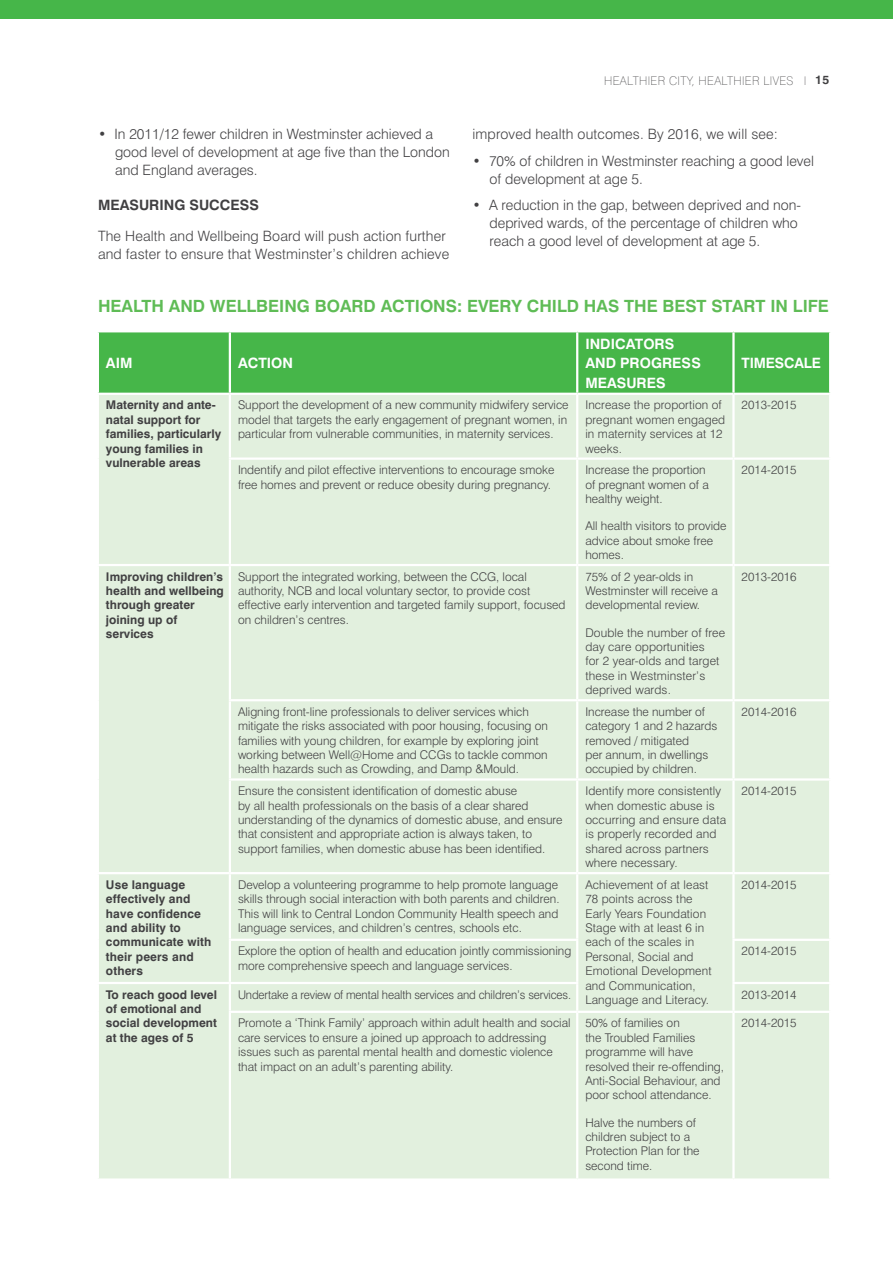
<style>
.page{position:relative;width:893px;height:1263px;background:#fff}
.page>*{position:absolute;margin:0;border:0;box-sizing:border-box;transform-origin:0 0}
.t1{font:700 16.8px "Swiss 721 BT";letter-spacing:.065em;color:#5fbc56}
.t2{font:700 16.8px "Swiss 721 BT";letter-spacing:.125em;color:#5fbc56}
.t3{font:700 16.8px "Swiss 721 BT";letter-spacing:.06em;color:#5fbc56}
.t4{font:300 14.25px/18px "Swiss 721 BT";color:#414042}
.t5{font:700 14.25px/19.5px "Swiss 721 BT";color:#fff}
.t6{font:700 14.25px "Swiss 721 BT";color:#414042}
.t7{font:700 14.25px "Swiss 721 BT";letter-spacing:.05em;color:#fff}
.t8{font:300 12px/14.4px "Swiss 721 BT";color:#414042}
.t9{font:700 12px/14.4px "Swiss 721 BT";color:#414042}
.t10{font:300 12px "Swiss 721 BT";color:#414042;scale:.96 1}
.t11{font:100 12px "Swiss 721 BT";letter-spacing:.065em;color:#414042}
.s1{font-weight:700}
</style>
<div class="page">
<div style="left:99px;top:332px;width:730px;height:61px;background:#46b649"></div>
<div style="left:99px;top:395px;width:730px;height:783px;background:#e2f0de"></div>
<hr style="left:229px;top:332px;width:2px;height:61px;background:#fff">
<hr style="left:576px;top:332px;width:2px;height:61px;background:#fff">
<hr style="left:732px;top:332px;width:3px;height:61px;background:#fff">
<hr style="left:229px;top:395px;width:2px;height:62px;background:#fff">
<hr style="left:229px;top:460px;width:2px;height:104px;background:#fff">
<hr style="left:576px;top:395px;width:2px;height:62px;background:#fff">
<hr style="left:732px;top:395px;width:3px;height:62px;background:#fff">
<hr style="left:576px;top:460px;width:2px;height:104px;background:#fff">
<hr style="left:732px;top:460px;width:3px;height:104px;background:#fff">
<hr style="left:229px;top:566px;width:2px;height:133px;background:#fff">
<hr style="left:229px;top:701px;width:2px;height:77px;background:#fff">
<hr style="left:229px;top:781px;width:2px;height:91px;background:#fff">
<hr style="left:576px;top:566px;width:2px;height:133px;background:#fff">
<hr style="left:732px;top:566px;width:3px;height:133px;background:#fff">
<hr style="left:576px;top:701px;width:2px;height:77px;background:#fff">
<hr style="left:732px;top:701px;width:3px;height:77px;background:#fff">
<hr style="left:576px;top:781px;width:2px;height:91px;background:#fff">
<hr style="left:732px;top:781px;width:3px;height:91px;background:#fff">
<hr style="left:229px;top:874px;width:2px;height:65px;background:#fff">
<hr style="left:229px;top:941px;width:2px;height:41px;background:#fff">
<hr style="left:732px;top:1013px;width:3px;height:165px;background:#fff">
<hr style="left:229px;top:984px;width:2px;height:27px;background:#fff">
<hr style="left:229px;top:1013px;width:2px;height:165px;background:#fff">
<hr style="left:576px;top:1013px;width:2px;height:165px;background:#fff">
<hr style="left:97px;top:564px;width:133px;height:2px;background:#fff">
<hr style="left:229px;top:457px;width:348px;height:3px;background:#fff">
<hr style="left:577px;top:457px;width:156px;height:3px;background:#fff">
<hr style="left:733px;top:457px;width:98px;height:3px;background:#fff">
<hr style="left:230px;top:564px;width:347px;height:2px;background:#fff">
<hr style="left:577px;top:564px;width:156px;height:2px;background:#fff">
<hr style="left:733px;top:564px;width:98px;height:2px;background:#fff">
<hr style="left:97px;top:872px;width:133px;height:2px;background:#fff">
<hr style="left:229px;top:699px;width:348px;height:2px;background:#fff">
<hr style="left:577px;top:699px;width:156px;height:2px;background:#fff">
<hr style="left:733px;top:699px;width:98px;height:2px;background:#fff">
<hr style="left:229px;top:778px;width:348px;height:3px;background:#fff">
<hr style="left:577px;top:778px;width:156px;height:3px;background:#fff">
<hr style="left:733px;top:778px;width:98px;height:3px;background:#fff">
<hr style="left:230px;top:872px;width:347px;height:2px;background:#fff">
<hr style="left:733px;top:872px;width:98px;height:2px;background:#fff">
<hr style="left:97px;top:982px;width:133px;height:2px;background:#fff">
<hr style="left:229px;top:939px;width:349px;height:2px;background:#fff">
<hr style="left:732px;top:939px;width:99px;height:2px;background:#fff">
<hr style="left:230px;top:982px;width:348px;height:2px;background:#fff">
<hr style="left:732px;top:982px;width:99px;height:2px;background:#fff">
<hr style="left:229px;top:1011px;width:348px;height:2px;background:#fff">
<hr style="left:733px;top:1011px;width:98px;height:2px;background:#fff">
<hr style="left:576px;top:874px;width:2px;height:65px;background:#fff">
<hr style="left:576px;top:941px;width:2px;height:41px;background:#fff">
<hr style="left:576px;top:984px;width:2px;height:27px;background:#fff">
<hr style="left:577px;top:872px;width:156px;height:2px;background:#fff">
<hr style="left:732px;top:874px;width:3px;height:65px;background:#fff">
<hr style="left:732px;top:941px;width:3px;height:41px;background:#fff">
<hr style="left:732px;top:984px;width:3px;height:27px;background:#fff">
<hr style="left:577px;top:1011px;width:156px;height:2px;background:#fff">
<div style="left:0;top:0;width:893px;height:18px;background:#46b649"></div>
<p class="t4" style="left:115px;top:125px;width:336px;text-indent:-17px">• In 2011/12 fewer children in Westminster achieved a good level of development at age five than the London and England averages.</p>
<p class="t6" style="left:98px;top:196px;width:162px">Measuring Success</p>
<p class="t4" style="left:98px;top:227px;width:353px">The Health and Wellbeing Board will push action further and faster to ensure that Westminster’s children achieve</p>
<p class="t11" style="left:604px;top:73px;width:226px">H EALTHIER CITY, H EALTHIER LIVES L <span class="s1">15</span></p>
<p class="t4" style="left:472px;top:125px;width:307px">improved health outcomes. By 2016, we will see:</p>
<p class="t4" style="left:489px;top:151px;width:326px;text-indent:-17px">• 70% of children in Westminster reaching a good level of development at age 5.</p>
<p class="t4" style="left:489px;top:196px;width:313px;text-indent:-17px">• A reduction in the gap, between deprived and non&shy;deprived wards, of the percentage of children who reach a good level of development at age 5.</p>
<h1 class="t3" style="left:98px;top:296px;width:150px">Health and Wellb</h1>
<h1 class="t1" style="left:268px;top:296px;width:264px">eing Board Actions: Every chil</h1>
<h1 class="t2" style="left:567px;top:296px;width:208px">d has the b est start inlif</h1>
<h1 class="t2" style="left:818px;top:296px;width:13px">e</h1>
<p class="t5" style="left:106px;top:353px;width:28px">Ai m</p>
<p class="t5" style="left:238px;top:353px;width:54px">Action</p>
<p class="t5" style="left:585px;top:334px;width:117px">Indicators and progress measures</p>
<p class="t7" style="left:742px;top:354px;width:81px">Ti mescale</p>
<p class="t9" style="left:106px;top:398px;width:117px">Maternity and ante&shy;natal support for families, particularly young families in vulnerable areas</p>
<p class="t8" style="left:238px;top:398px;width:332px">Support the development of a new community midwifery service model that targets the early engagement of pregnant women, in particular from vulnerable communities, in maternity services.</p>
<p class="t8" style="left:585px;top:398px;width:141px">Increase the proportion of pregnant women engaged in maternity services at 12 weeks.</p>
<p class="t8" style="left:742px;top:398px;width:56px">2013-2015</p>
<p class="t8" style="left:238px;top:463px;width:318px">Indentify and pilot effective interventions to encourage smoke free homes and prevent or reduce obesity during pregnancy.</p>
<p class="t8" style="left:585px;top:463px;width:125px">Increase the proportion of pregnant women of a healthy weight.</p>
<p class="t8" style="left:585px;top:519px;width:143px">All health visitors to provide advice about smoke free homes.</p>
<p class="t8" style="left:742px;top:463px;width:56px">2014-2015</p>
<p class="t9" style="left:106px;top:569px;width:119px">Improving children’s health and wellbeing through greater joining up of services</p>
<p class="t8" style="left:238px;top:569px;width:329px">Support the integrated working, between the CCG, local authority, NCB and local voluntary sector, to provide cost effective early intervention and targeted family support, focused on children’s centres.</p>
<p class="t8" style="left:585px;top:569px;width:134px">75% of 2 year-olds in<br>Westminster will receive a developmental review.</p>
<p class="t8" style="left:585px;top:625px;width:141px">Double the number of free day care opportunities<br>for 2 year-olds and target these in Westminster’s deprived wards.</p>
<p class="t8" style="left:742px;top:569px;width:56px">2013-2016</p>
<p class="t8" style="left:238px;top:704px;width:311px">Aligning front-line professionals to deliver services which mitigate the risks associated with poor housing, focusing on families with young children, for example by exploring joint working between Well@Home and CCGs to tackle common health hazards such as Crowding, and Damp &amp;Mould.</p>
<p class="t8" style="left:585px;top:704px;width:134px">Increase the number of category 1 and 2 hazards removed / mitigated<br>per annum, in dwellings occupied by children.</p>
<p class="t8" style="left:742px;top:704px;width:56px">2014-2016</p>
<p class="t8" style="left:238px;top:783px;width:326px">Ensure the consistent identification of domestic abuse<br>by all health professionals on the basis of a clear shared understanding of the dynamics of domestic abuse, and ensure that consistent and appropriate action is always taken, to support families, when domestic abuse has been identified.</p>
<p class="t8" style="left:585px;top:783px;width:142px">Identify more consistently when domestic abuse is occurring and ensure data is properly recorded and shared across partners where necessary.</p>
<p class="t8" style="left:742px;top:783px;width:56px">2014-2015</p>
<p class="t9" style="left:106px;top:877px;width:107px">Use language effectively and have confidence and ability to communicate with their peers and others</p>
<p class="t8" style="left:238px;top:877px;width:323px">Develop a volunteering programme to help promote language skills through social interaction with both parents and children.<br>This will link to Central London Community Health speech and language services, and children’s centres, schools etc.</p>
<p class="t8" style="left:585px;top:877px;width:128px">Achievement of at least<br>78 points across the<br>Early Years Foundation<br>Stage with at least 6 in each of the scales in<br>Personal, Social and<br>Emotional Development and Communication,<br>Language and Literacy.</p>
<p class="t8" style="left:742px;top:877px;width:56px">2014-2015</p>
<p class="t8" style="left:238px;top:944px;width:335px">Explore the option of health and education jointly commissioning more comprehensive speech and language services.</p>
<p class="t8" style="left:742px;top:944px;width:56px">2014-2015</p>
<p class="t9" style="left:106px;top:987px;width:113px">To reach good level of emotional and social development at the ages of 5</p>
<p class="t10" style="left:238px;top:987px;width:349px">Undertake a review of mental health services and children’s services.</p>
<p class="t8" style="left:742px;top:987px;width:56px">2013-2014</p>
<p class="t8" style="left:238px;top:1016px;width:334px">Promote a ‘Think Family’ approach within adult health and social care services to ensure a joined up approach to addressing issues such as parental mental health and domestic violence that impact on an adult’s parenting ability.</p>
<p class="t8" style="left:585px;top:1016px;width:140px">50% of families on<br>the Troubled Families programme will have resolved their re-offending,<br>Anti-Social Behaviour, and poor school attendance.</p>
<p class="t8" style="left:585px;top:1115px;width:116px">Halve the numbers of children subject to a<br>Protection Plan for the second time.</p>
<p class="t8" style="left:742px;top:1016px;width:56px">2014-2015</p>
</div>
